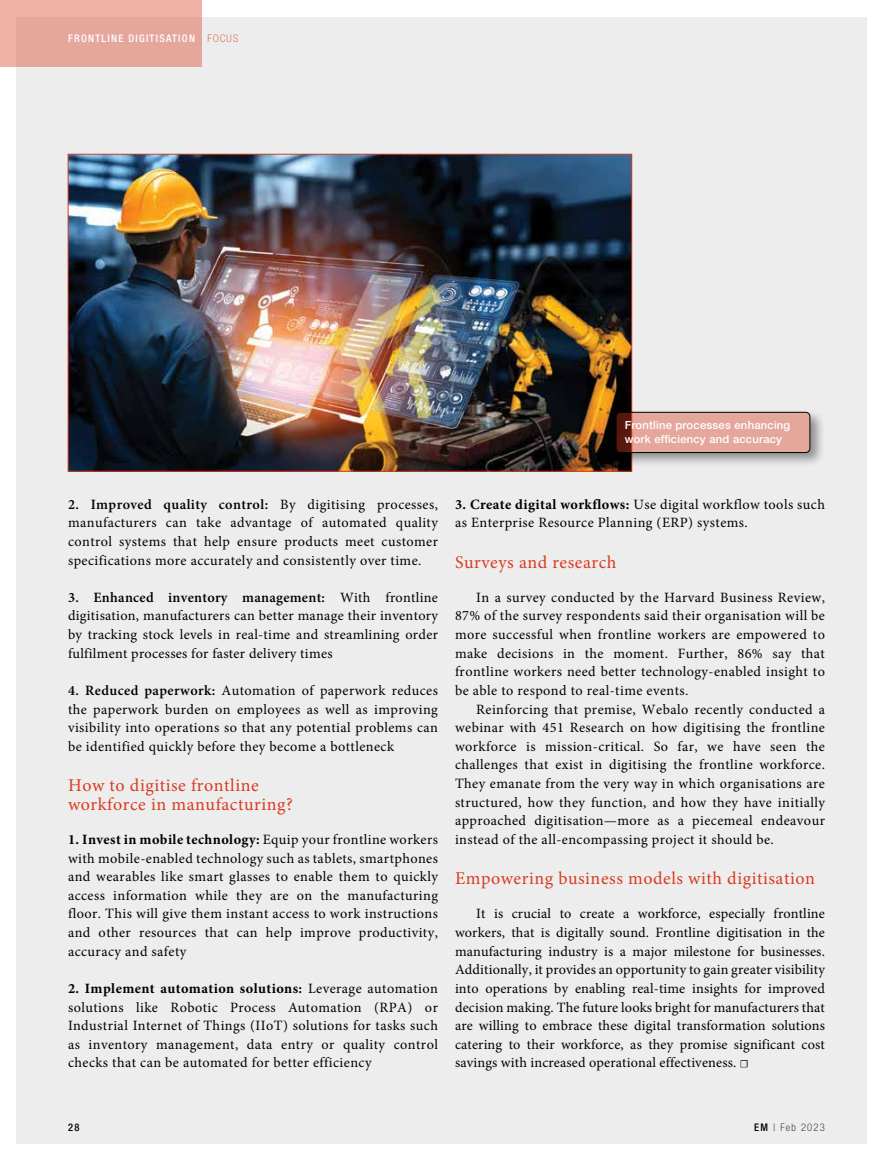
<style>
.page{position:relative;width:893px;height:1161px;background:#fff}
.page>*{position:absolute;margin:0;border:0;box-sizing:border-box;transform-origin:0 0}
.t1{font:18px/18.6px "Minion Pro";letter-spacing:.03em;color:#d93b20}
.t2{font:14.25px/18.6px "Minion Pro";letter-spacing:.03em;color:#000;text-align:justify}
.t3{font:500 11.25px/13.5px "Helvetica Neue LT Std";letter-spacing:.02em;color:#fff}
.t4{font:500 condensed 10.5px "Helvetica Neue LT Std";letter-spacing:.12em;color:#fff}
.t5{font:100 condensed 10.5px "Helvetica Neue LT Std";letter-spacing:.12em;color:#000}
.t6{font:500 condensed 10.5px "Helvetica Neue LT Std";color:#000}
.s1{font-weight:100;color:#d93b20}
.s2{font-weight:600}
.s3{font-weight:700}
.s4{font-size:10.5px}
.s5{font-weight:500}
</style>
<div class="page">
<div style="left:16px;top:17px;width:850px;height:1127px;background:#ededee"></div>
<div style="left:0;top:0;width:202px;height:67px;background:#e5a69c"></div>
<img style="left:70px;top:156px;width:560px;height:313px">
<svg style="left:613px;top:409px;width:209px;height:59px"></svg>
<svg style="left:616px;top:412px;width:194px;height:41px;background:#da9b91"></svg>
<div style="left:616px;top:412px;width:194px;height:41px;border:1px solid #000;border-radius:4px"></div>
<p class="t4" style="left:68px;top:32px;width:172px">FRONTLINE DIGITISATION <span class="s1">FOCUS</span></p>
<p class="t3" style="left:625px;top:418px;width:167px">Frontline processes enhancing work efficiency and accuracy</p>
<p class="t2" style="left:68px;top:495px;width:371px"><span class="s2">2. Improved quality control:</span> By digitising processes, manufacturers can take advantage of automated quality control systems that help ensure products meet customer specifications more accurately and consistently over time.</p>
<p class="t2" style="left:68px;top:588px;width:371px"><span class="s2">3. Enhanced inventory management:</span> With frontline digitisation, manufacturers can better manage their inventory by tracking stock levels in real-time and streamlining order fulfilment processes for faster delivery times</p>
<p class="t2" style="left:68px;top:681px;width:371px"><span class="s2">4. Reduced paperwork:</span> Automation of paperwork reduces the paperwork burden on employees as well as improving visibility into operations so that any potential problems can be identified quickly before they become a bottleneck</p>
<p class="t1" style="left:68px;top:776px;width:226px">How to digitise frontline workforce in manufacturing?</p>
<p class="t2" style="left:68px;top:830px;width:371px"><span class="s3">1. Invest in mobile technology:</span> Equip your frontline workers with mobile-enabled technology such as tablets, smartphones and wearables like smart glasses to enable them to quickly access information while they are on the manufacturing floor. This will give them instant access to work instructions and other resources that can help improve productivity, accuracy and safety</p>
<p class="t2" style="left:68px;top:979px;width:371px"><span class="s3">2. Implement automation solutions:</span> Leverage automation solutions like Robotic Process Automation (RPA) or Industrial Internet of Things (IIoT) solutions for tasks such as inventory management, data entry or quality control checks that can be automated for better efficiency</p>
<p class="t2" style="left:455px;top:495px;width:371px"><span class="s3">3. Create digital workflows:</span> Use digital workflow tools such as Enterprise Resource Planning (ERP) systems.</p>
<p class="t1" style="left:455px;top:552px;width:163px">Surveys and research</p>
<p class="t2" style="left:455px;top:588px;width:371px;text-indent:21px">In a survey conducted by the Harvard Business Review, 87% of the survey respondents said their organisation will be more successful when frontline workers are empowered to make decisions in the moment. Further, 86% say that frontline workers need better technology-enabled insight to be able to respond to real-time events.</p>
<p class="t2" style="left:455px;top:700px;width:371px;text-indent:21px">Reinforcing that premise, Webalo recently conducted a webinar with 451 Research on how digitising the frontline workforce is mission-critical. So far, we have seen the challenges that exist in digitising the frontline workforce.<br>They emanate from the very way in which organisations are structured, how they function, and how they have initially approached digitisation—more as a piecemeal endeavour instead of the all-encompassing project it should be.</p>
<p class="t1" style="left:455px;top:869px;width:361px">Empowering business models with digitisation</p>
<p class="t2" style="left:455px;top:904px;width:371px;text-indent:21px">It is crucial to create a workforce, especially frontline workers, that is digitally sound. Frontline digitisation in the manufacturing industry is a major milestone for businesses.<br>Additionally, it provides an opportunity to gain greater visibility into operations by enabling real-time insights for improved decision making. The future looks bright for manufacturers that are willing to embrace these digital transformation solutions catering to their workforce, as they promise significant cost savings with increased operational effectiveness. <span class="s4">☐</span></p>
<p class="t6" style="left:68px;top:1121px;width:13px">28</p>
<p class="t5" style="left:754px;top:1121px;width:72px"><span class="s5">EM</span> | Feb 2023</p>
</div>
